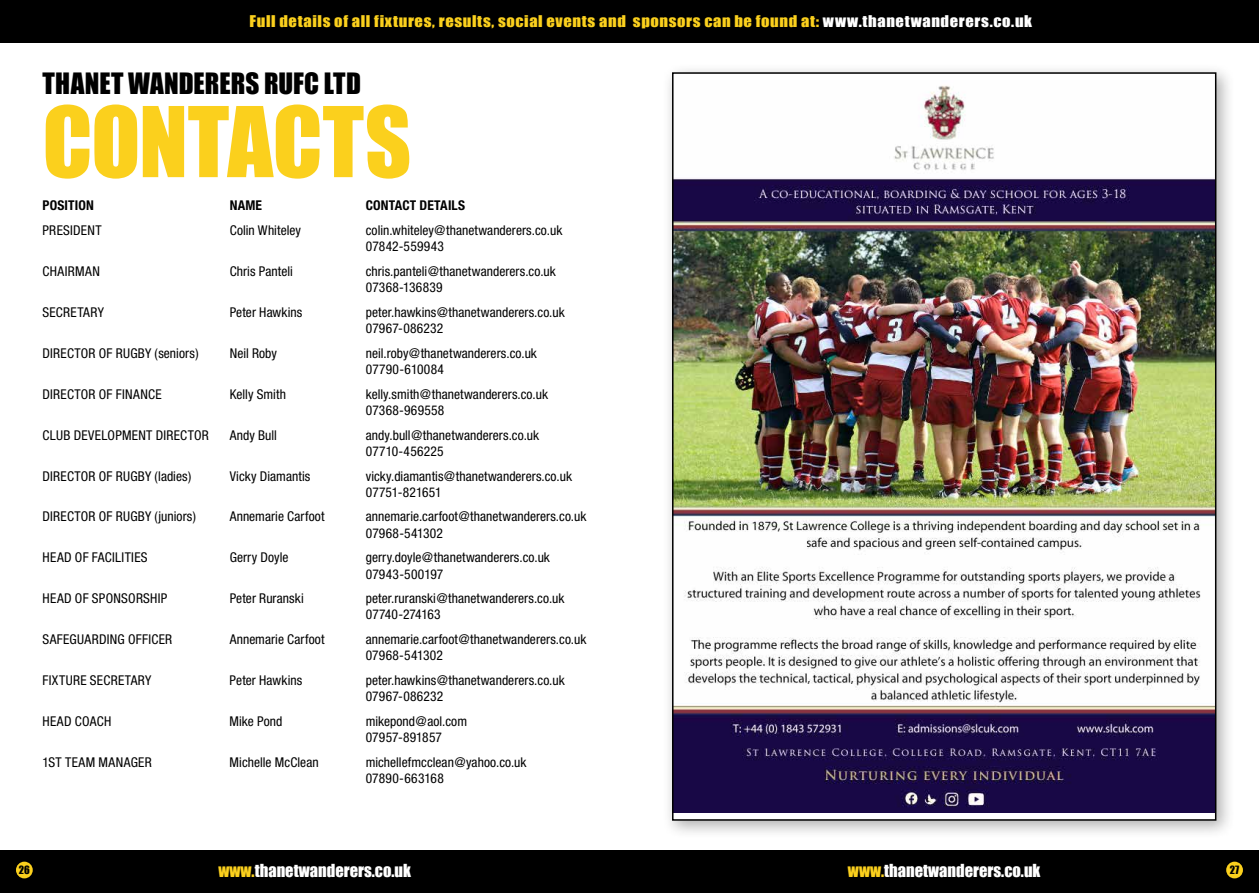
<style>
.page{position:relative;width:1259px;height:893px;background:#fff}
.page>*{position:absolute;margin:0;border:0;box-sizing:border-box;transform-origin:0 0}
.t1{font:90px "Impact";letter-spacing:-.005em;color:#fbd01d}
.t2{font:27px "Impact";letter-spacing:.005em;color:#000}
.t3{font:16.5px "Impact";color:#fff}
.t4{font:14.85px "Impact";letter-spacing:.035em;color:#fbd01d;scale:1.11 1}
.t5{font:condensed 13.5px/16.2px "Helvetica Neue";letter-spacing:.01em;color:#000}
.t6{font:700 condensed 13.5px "Helvetica Neue";letter-spacing:.01em;color:#000}
.t7{font:condensed 13.5px "Helvetica Neue";letter-spacing:.03em;color:#000}
.t8{font:condensed 13.5px "Helvetica Neue";letter-spacing:.035em;color:#000}
.t9{font:10.5px "Impact";color:#000}
.s1{color:#fff}
.s2{color:#fbd01d}
</style>
<div class="page">
<div style="left:662px;top:62px;width:573px;height:777px;background:#000;opacity:.31"></div>
<img style="left:675px;top:80px;width:538px;height:733px">
<div style="left:0;top:0;width:1259px;height:43px;background:#000"></div>
<div style="left:0;top:850px;width:1259px;height:43px;background:#000"></div>
<div style="left:16px;top:862px;width:17px;height:16px;background:#fbd01d;border-radius:50%"></div>
<div style="left:1226px;top:862px;width:17px;height:16px;background:#fbd01d;border-radius:50%"></div>
<p class="t4" style="left:250px;top:9px;width:706px">Full details of all fixtures, results, social events and sponsors can be found at: <span class="s1">www.thanetwanderers.co.uk</span></p>
<h2 class="t2" style="left:43px;top:62px;width:320px">THANET WANDERERS RUFC LTD</h2>
<h1 class="t1" style="left:43px;top:72px;width:370px">CONTACTS</h1>
<p class="t6" style="left:43px;top:197px;width:53px">POSITION</p>
<p class="t6" style="left:230px;top:197px;width:34px">NAME</p>
<p class="t6" style="left:366px;top:197px;width:101px">CONTACT DETAILS</p>
<p class="t5" style="left:43px;top:222px;width:61px">PRESIDENT</p>
<p class="t5" style="left:230px;top:222px;width:73px">Colin Whiteley</p>
<p class="t5" style="left:366px;top:222px;width:198px">colin.whiteley@thanetwanderers.co.uk<br>07842-559943</p>
<p class="t8" style="left:43px;top:263px;width:59px">CHAIRMAN</p>
<p class="t5" style="left:230px;top:263px;width:65px">Chris Panteli</p>
<p class="t5" style="left:366px;top:263px;width:191px">chris.panteli@thanetwanderers.co.uk<br>07368-136839</p>
<p class="t5" style="left:43px;top:304px;width:63px">SECRETARY</p>
<p class="t5" style="left:230px;top:304px;width:74px">Peter Hawkins</p>
<p class="t5" style="left:366px;top:304px;width:200px">peter.hawkins@thanetwanderers.co.uk<br>07967-086232</p>
<p class="t5" style="left:43px;top:345px;width:158px">DIRECTOR OF RUGBY (seniors)</p>
<p class="t5" style="left:230px;top:345px;width:49px">Neil Roby</p>
<p class="t5" style="left:366px;top:345px;width:173px">neil.roby@thanetwanderers.co.uk<br>07790-610084</p>
<p class="t5" style="left:43px;top:386px;width:121px">DIRECTOR OF FINANCE</p>
<p class="t5" style="left:230px;top:386px;width:58px">Kelly Smith</p>
<p class="t5" style="left:366px;top:386px;width:184px">kelly.smith@thanetwanderers.co.uk<br>07368-969558</p>
<p class="t5" style="left:43px;top:427px;width:168px">CLUB DEVELOPMENT DIRECTOR</p>
<p class="t5" style="left:230px;top:427px;width:49px">Andy Bull</p>
<p class="t5" style="left:366px;top:427px;width:175px">andy.bull@thanetwanderers.co.uk<br>07710-456225</p>
<p class="t5" style="left:43px;top:468px;width:150px">DIRECTOR OF RUGBY (ladies)</p>
<p class="t5" style="left:230px;top:468px;width:82px">Vicky Diamantis</p>
<p class="t5" style="left:366px;top:468px;width:208px">vicky.diamantis@thanetwanderers.co.uk<br>07751-821651</p>
<p class="t5" style="left:43px;top:508px;width:155px">DIRECTOR OF RUGBY (juniors)</p>
<p class="t5" style="left:230px;top:508px;width:96px">Annemarie Carfoot</p>
<p class="t5" style="left:366px;top:508px;width:222px">annemarie.carfoot@thanetwanderers.co.uk<br>07968-541302</p>
<p class="t5" style="left:43px;top:549px;width:107px">HEAD OF FACILITIES</p>
<p class="t5" style="left:230px;top:549px;width:60px">Gerry Doyle</p>
<p class="t5" style="left:366px;top:549px;width:186px">gerry.doyle@thanetwanderers.co.uk<br>07943-500197</p>
<p class="t5" style="left:43px;top:590px;width:126px">HEAD OF SPONSORSHIP</p>
<p class="t5" style="left:230px;top:590px;width:76px">Peter Ruranski</p>
<p class="t5" style="left:366px;top:590px;width:200px">peter.ruranski@thanetwanderers.co.uk<br>07740-274163</p>
<p class="t5" style="left:43px;top:631px;width:131px">SAFEGUARDING OFFICER</p>
<p class="t5" style="left:230px;top:631px;width:96px">Annemarie Carfoot</p>
<p class="t5" style="left:366px;top:631px;width:222px">annemarie.carfoot@thanetwanderers.co.uk<br>07968-541302</p>
<p class="t5" style="left:42px;top:672px;width:110px">FIXTURE SECRETARY</p>
<p class="t5" style="left:230px;top:672px;width:74px">Peter Hawkins</p>
<p class="t5" style="left:366px;top:672px;width:200px">peter.hawkins@thanetwanderers.co.uk<br>07967-086232</p>
<p class="t5" style="left:42px;top:713px;width:70px">HEAD COACH</p>
<p class="t5" style="left:230px;top:713px;width:54px">Mike Pond</p>
<p class="t5" style="left:366px;top:713px;width:103px">mikepond@aol.com<br>07957-891857</p>
<p class="t7" style="left:42px;top:754px;width:111px">1ST TEAM MANAGER</p>
<p class="t5" style="left:230px;top:754px;width:91px">Michelle McClean</p>
<p class="t5" style="left:366px;top:754px;width:162px">michellefmcclean@yahoo.co.uk<br>07890-663168</p>
<p class="t9" style="left:19px;top:862px;width:12px">26</p>
<p class="t3" style="left:218px;top:858px;width:194px"><span class="s2">www.</span>thanetwanderers.co.uk</p>
<p class="t3" style="left:848px;top:858px;width:194px"><span class="s2">www.</span>thanetwanderers.co.uk</p>
<p class="t9" style="left:1230px;top:862px;width:11px">27</p>
</div>
